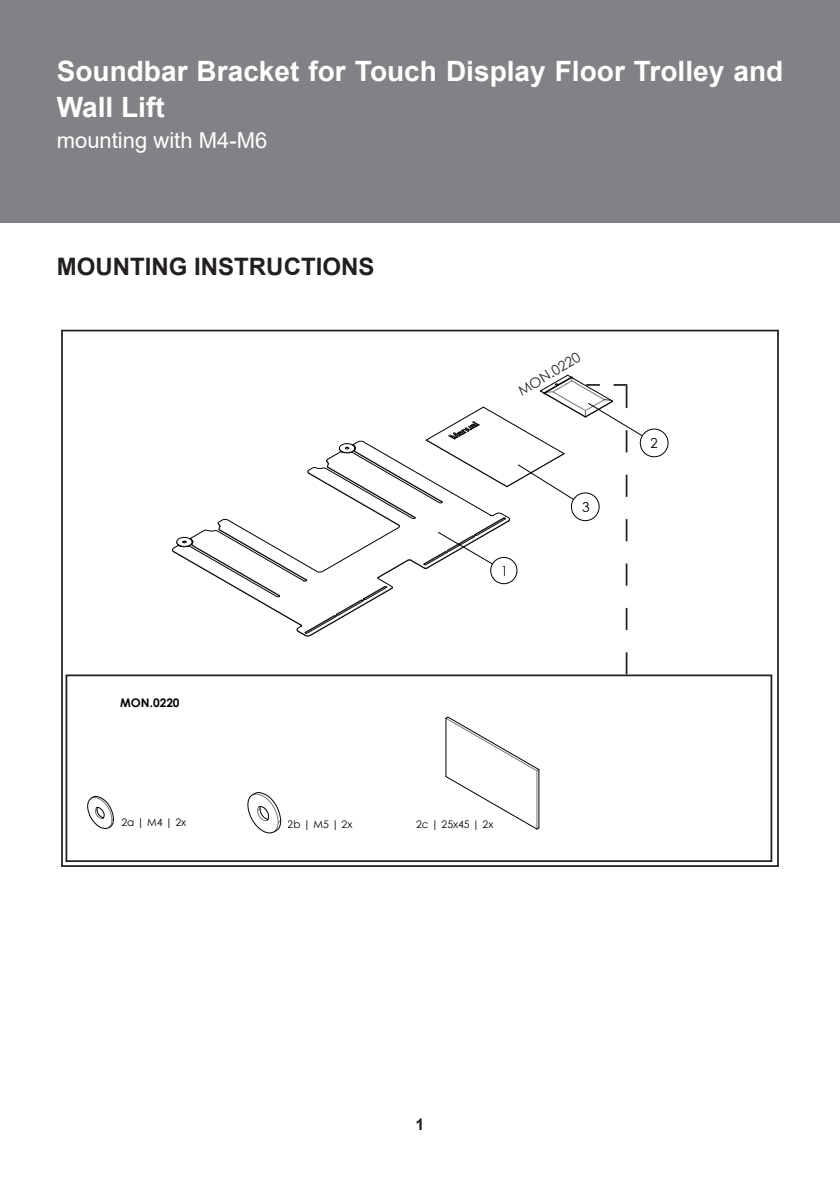
<style>
.page{position:relative;width:840px;height:1191px;background:#fff}
.page>*{position:absolute;margin:0;border:0;box-sizing:border-box;transform-origin:0 0}
.t1{font:700 28px/36px "Arial";color:#fff}
.t2{font:700 24px "Arial";color:#231f20}
.t3{font:22px "Arial";color:#fff}
.t4{font:700 16px "Arial";color:#231f20}
.t5{font:14px "Century Gothic";color:#231f20}
.t6{font:13.8px "Century Gothic";color:#000001}
.t7{font:700 11.8px "Century Gothic";color:#000001}
.t8{font:10.4px "Century Gothic";color:#000001}
</style>
<div class="page">
<div style="left:0;top:0;width:839px;height:223px;background:#808285"></div>
<div style="left:640px;top:429px;width:27px;height:28px;border:1px solid #000001;border-radius:50%"></div>
<svg style="left:445px;top:716px;width:94px;height:113px"></svg>
<svg style="left:247px;top:792px;width:34px;height:42px"></svg>
<svg style="left:87px;top:796px;width:27px;height:33px"></svg>
<div style="left:65px;top:674px;width:706px;height:188px;border:2px solid #231f20"></div>
<svg style="left:172px;top:375px;width:482px;height:299px"></svg>
<p class="t1" style="left:57px;top:53px;width:727px">Soundbar Bracket for Touch Display Floor Trolley and<br>Wall Lift</p>
<p class="t3" style="left:57px;top:125px;width:212px">mounting with M4-M6</p>
<p class="t2" style="left:57px;top:250px;width:319px">MOUNTING INSTRUCTIONS</p>
<p class="t5" style="left:514px;top:383px;width:71px;rotate:-31deg">MON.0220</p>
<p class="t6" style="left:500px;top:561px;width:9px">1</p>
<p class="t6" style="left:581px;top:497px;width:9px">3</p>
<p class="t7" style="left:120px;top:693px;width:61px">MON.0220</p>
<p class="t8" style="left:121px;top:815px;width:66px">2a | M4 | 2x</p>
<p class="t8" style="left:287px;top:817px;width:66px">2b | M5 | 2x</p>
<p class="t8" style="left:416px;top:817px;width:79px">2c | 25x45 | 2x</p>
<p class="t6" style="left:650px;top:433px;width:9px">2</p>
<p class="t4" style="left:415px;top:1113px;width:10px">1</p>
</div>
